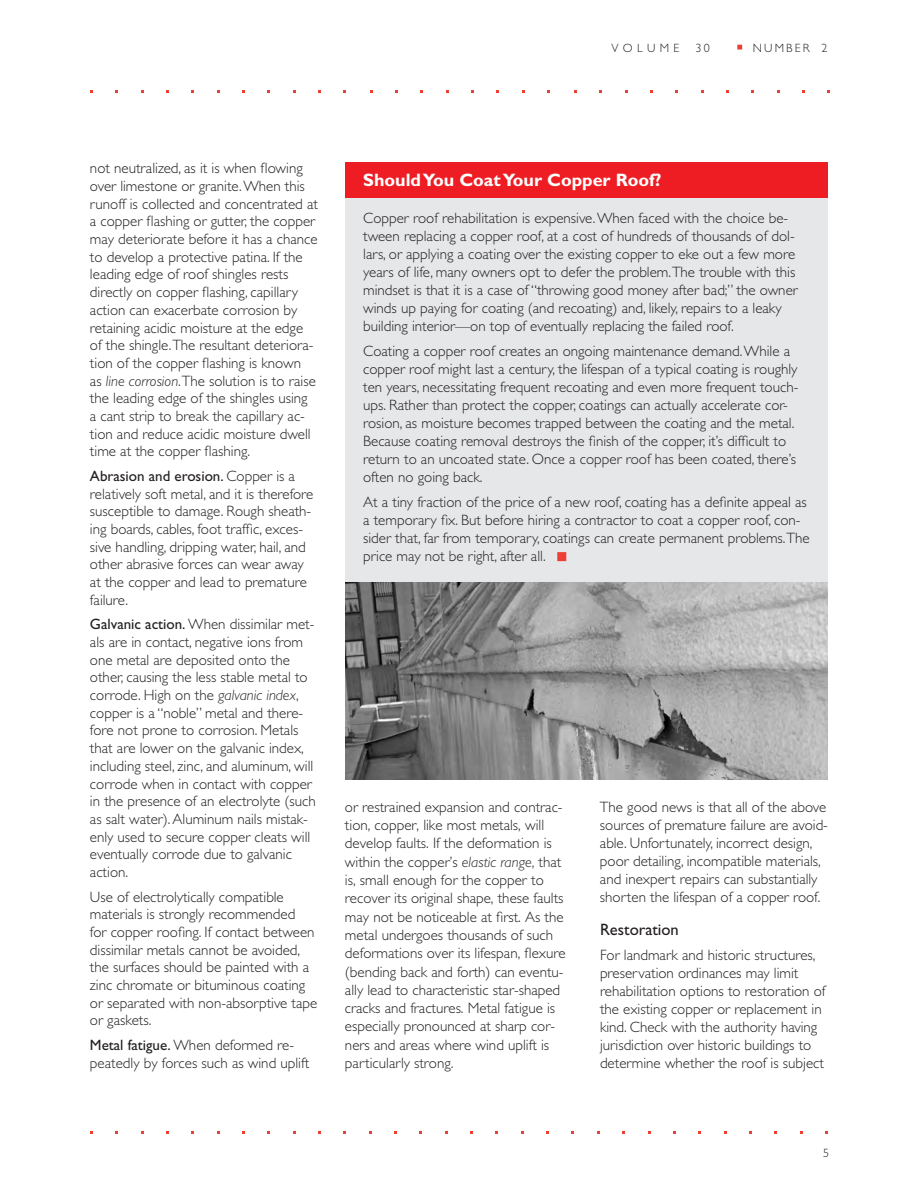
<style>
.page{position:relative;width:918px;height:1188px;background:#fff}
.page>*{position:absolute;margin:0;border:0;box-sizing:border-box;transform-origin:0 0}
.t1{font:700 18px "Gill Sans";color:#fff}
.t2{font:16.5px "Gill Sans";color:#231f20}
.t3{font:300 15px/17.7px "Gill Sans";color:#231f20}
.subhead{font:300 12px "Gill Sans";letter-spacing:.18em;color:#231f20}
.s1{font-style:italic}
.s2{font-weight:400}
</style>
<div class="page">
<div style="left:345px;top:162px;width:482px;height:569px;background:#e6e7e9"></div>
<div style="left:345px;top:162px;width:482px;height:36px;background:#ee1d23"></div>
<svg style="left:737px;top:45px;width:5px;height:5px"></svg>
<div style="left:557px;top:552px;width:9px;height:9px;background:#ee3f34;border:2px solid #ee3f34"></div>
<img style="left:345px;top:582px;width:482px;height:198px">
<p class="subhead" style="left:612px;top:41px;width:69px">VOLUME</p>
<p class="subhead" style="left:696px;top:41px;width:16px">30</p>
<p class="subhead" style="left:753px;top:41px;width:76px">NUMBER 2</p>
<p class="t3" style="left:90px;top:160px;width:229px">not neutralized, as it is when flowing over limestone or granite. When this runoff is collected and concentrated at a copper flashing or gutter, the copper may deteriorate before it has a chance to develop a protective patina. If the leading edge of roof shingles rests directly on copper flashing, capillary action can exacerbate corrosion by retaining acidic moisture at the edge of the shingle.The resultant deteriora&shy;tion of the copper flashing is known<br>as <span class="s1">line corrosion</span>.The solution is to raise the leading edge of the shingles using<br>a cant strip to break the capillary ac&shy;tion and reduce acidic moisture dwell time at the copper flashing.</p>
<p class="t3" style="left:90px;top:467px;width:225px"><span class="s2">Abrasion and erosion.</span> Copper is a relatively soft metal, and it is therefore susceptible to damage. Rough sheath&shy;ing boards, cables, foot traffic, exces&shy;sive handling, dripping water, hail, and other abrasive forces can wear away at the copper and lead to premature failure.</p>
<p class="t3" style="left:90px;top:616px;width:227px"><span class="s2">Galvanic action.</span> When dissimilar met&shy;als are in contact, negative ions from one metal are deposited onto the other, causing the less stable metal to corrode. High on the <span class="s1">galvanic index</span>, copper is a “noble” metal and there&shy;fore not prone to corrosion. Metals that are lower on the galvanic index, including steel, zinc, and aluminum, will corrode when in contact with copper in the presence of an electrolyte (such as salt water). Aluminum nails mistak&shy;enly used to secure copper cleats will eventually corrode due to galvanic action.</p>
<p class="t3" style="left:90px;top:888px;width:229px">Use of electrolytically compatible materials is strongly recommended<br>for copper roofing. If contact between dissimilar metals cannot be avoided, the surfaces should be painted with a zinc chromate or bituminous coating or separated with non-absorptive tape or gaskets.</p>
<p class="t3" style="left:90px;top:1036px;width:221px"><span class="s2">Metal fatigue.</span> When deformed re&shy;peatedly by forces such as wind uplift</p>
<p class="t1" style="left:363px;top:169px;width:300px">Should You Coat Your Copper Roof?</p>
<p class="t3" style="left:363px;top:209px;width:436px">Copper roof rehabilitation is expensive. When faced with the choice be&shy;tween replacing a copper roof, at a cost of hundreds of thousands of dol&shy;lars, or applying a coating over the existing copper to eke out a few more years of life, many owners opt to defer the problem.The trouble with this mindset is that it is a case of “throwing good money after bad;” the owner winds up paying for coating (and recoating) and, likely, repairs to a leaky building interior—on top of eventually replacing the failed roof.</p>
<p class="t3" style="left:363px;top:342px;width:437px">Coating a copper roof creates an ongoing maintenance demand. While a copper roof might last a century, the lifespan of a typical coating is roughly ten years, necessitating frequent recoating and even more frequent touch&shy;ups. Rather than protect the copper, coatings can actually accelerate cor&shy;rosion, as moisture becomes trapped between the coating and the metal.<br>Because coating removal destroys the finish of the copper, it’s difficult to return to an uncoated state. Once a copper roof has been coated, there’s often no going back.</p>
<p class="t3" style="left:363px;top:493px;width:448px">At a tiny fraction of the price of a new roof, coating has a definite appeal as a temporary fix. But before hiring a contractor to coat a copper roof, con&shy;sider that, far from temporary, coatings can create permanent problems.The price may not be right, after all.</p>
<p class="t3" style="left:345px;top:798px;width:222px;line-height:18.3px">or restrained expansion and contrac&shy;tion, copper, like most metals, will develop faults. If the deformation is within the copper’s <span class="s1">elastic range</span>, that is, small enough for the copper to recover its original shape, these faults may not be noticeable at first. As the metal undergoes thousands of such deformations over its lifespan, flexure (bending back and forth) can eventu&shy;ally lead to characteristic star-shaped cracks and fractures. Metal fatigue is especially pronounced at sharp cor&shy;ners and areas where wind uplift is particularly strong.</p>
<p class="t3" style="left:600px;top:798px;width:229px">The good news is that all of the above sources of premature failure are avoid&shy;able. Unfortunately, incorrect design, poor detailing, incompatible materials, and inexpert repairs can substantially shorten the lifespan of a copper roof.</p>
<p class="t2" style="left:600px;top:920px;width:80px">Restoration</p>
<p class="t3" style="left:600px;top:946px;width:227px">For landmark and historic structures, preservation ordinances may limit rehabilitation options to restoration of the existing copper or replacement in kind. Check with the authority having jurisdiction over historic buildings to determine whether the roof is subject</p>
<p class="subhead" style="left:823px;top:1146px;width:7px">5</p>
</div>
